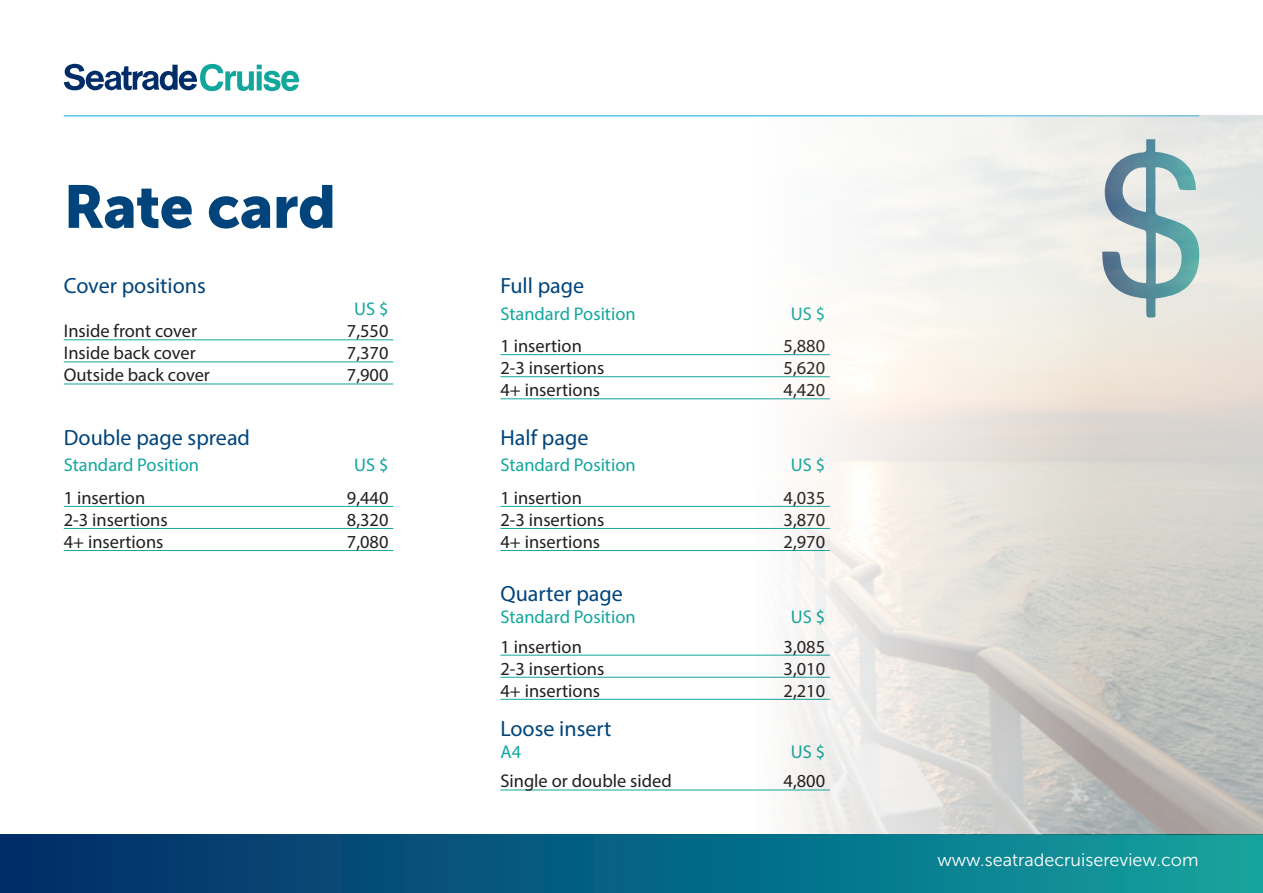
<style>
.page{position:relative;width:1263px;height:893px;background:#fff}
.page>*{position:absolute;margin:0;border:0;box-sizing:border-box;transform-origin:0 0}
.t1{font:60px "Museo Sans 900";letter-spacing:-.015em;color:#00447b}
.t2{font:22.05px "Myriad Pro";color:#00447b}
.t3{font:18.45px "Myriad Pro";color:#231f20}
.t4{font:18.45px "Myriad Pro";color:#12a79d}
.t5{font:18px "Museo Sans 300";color:#fff}
</style>
<div class="page">
<hr style="left:64px;top:115px;width:1135px;height:1px;background:#00aeef">
<div style="left:0;top:835px;width:1263px;height:58px;background:linear-gradient(to right,#002967,#10a0a0)"></div>
<svg style="left:64px;top:64px;width:235px;height:27px"></svg>
<hr style="left:64px;top:339px;width:329px;height:1px;background:#12a79d">
<hr style="left:64px;top:361px;width:329px;height:1px;background:#12a79d">
<hr style="left:64px;top:384px;width:329px;height:1px;background:#12a79d">
<hr style="left:64px;top:506px;width:329px;height:1px;background:#12a79d">
<hr style="left:64px;top:528px;width:329px;height:1px;background:#12a79d">
<hr style="left:64px;top:550px;width:329px;height:1px;background:#12a79d">
<hr style="left:500px;top:354px;width:330px;height:1px;background:#12a79d">
<hr style="left:500px;top:376px;width:330px;height:1px;background:#12a79d">
<hr style="left:500px;top:398px;width:330px;height:1px;background:#12a79d">
<hr style="left:500px;top:506px;width:330px;height:1px;background:#12a79d">
<hr style="left:500px;top:528px;width:330px;height:1px;background:#12a79d">
<hr style="left:500px;top:550px;width:330px;height:1px;background:#12a79d">
<hr style="left:500px;top:655px;width:330px;height:1px;background:#12a79d">
<hr style="left:500px;top:677px;width:330px;height:1px;background:#12a79d">
<hr style="left:500px;top:699px;width:330px;height:1px;background:#12a79d">
<hr style="left:500px;top:790px;width:330px;height:1px;background:#12a79d">
<img style="left:753px;top:115px;width:510px;height:720px">
<p class="t1" style="left:64px;top:173px;width:274px">Rate card</p>
<p class="t2" style="left:64px;top:272px;width:144px">Cover positions</p>
<p class="t4" style="left:354px;top:298px;width:36px">US $</p>
<p class="t3" style="left:64px;top:320px;width:135px">Inside front cover</p>
<p class="t3" style="left:347px;top:320px;width:43px">7,550</p>
<p class="t3" style="left:64px;top:342px;width:133px">Inside back cover</p>
<p class="t3" style="left:347px;top:342px;width:43px">7,370</p>
<p class="t3" style="left:64px;top:364px;width:148px">Outside back cover</p>
<p class="t3" style="left:347px;top:364px;width:43px">7,900</p>
<p class="t2" style="left:64px;top:424px;width:188px">Double page spread</p>
<p class="t4" style="left:64px;top:454px;width:137px">Standard Position</p>
<p class="t4" style="left:354px;top:454px;width:36px">US $</p>
<p class="t3" style="left:64px;top:486px;width:83px">1 insertion</p>
<p class="t3" style="left:347px;top:486px;width:43px">9,440</p>
<p class="t3" style="left:64px;top:508px;width:105px">2-3 insertions</p>
<p class="t3" style="left:347px;top:508px;width:43px">8,320</p>
<p class="t3" style="left:64px;top:530px;width:101px">4+ insertions</p>
<p class="t3" style="left:347px;top:530px;width:43px">7,080</p>
<p class="t2" style="left:500px;top:272px;width:85px">Full page</p>
<p class="t4" style="left:500px;top:302px;width:137px">Standard Position</p>
<p class="t4" style="left:791px;top:302px;width:36px">US $</p>
<p class="t3" style="left:500px;top:335px;width:83px">1 insertion</p>
<p class="t3" style="left:784px;top:335px;width:43px">5,880</p>
<p class="t3" style="left:500px;top:357px;width:105px">2-3 insertions</p>
<p class="t3" style="left:784px;top:357px;width:43px">5,620</p>
<p class="t3" style="left:500px;top:379px;width:101px">4+ insertions</p>
<p class="t3" style="left:784px;top:379px;width:43px">4,420</p>
<p class="t2" style="left:500px;top:424px;width:89px">Half page</p>
<p class="t4" style="left:500px;top:454px;width:137px">Standard Position</p>
<p class="t4" style="left:791px;top:454px;width:36px">US $</p>
<p class="t3" style="left:500px;top:486px;width:83px">1 insertion</p>
<p class="t3" style="left:784px;top:486px;width:43px">4,035</p>
<p class="t3" style="left:500px;top:508px;width:105px">2-3 insertions</p>
<p class="t3" style="left:784px;top:508px;width:43px">3,870</p>
<p class="t3" style="left:500px;top:530px;width:101px">4+ insertions</p>
<p class="t3" style="left:784px;top:530px;width:43px">2,970</p>
<p class="t2" style="left:500px;top:580px;width:124px">Quarter page</p>
<p class="t4" style="left:500px;top:605px;width:137px">Standard Position</p>
<p class="t4" style="left:791px;top:605px;width:36px">US $</p>
<p class="t3" style="left:500px;top:635px;width:83px">1 insertion</p>
<p class="t3" style="left:784px;top:635px;width:43px">3,085</p>
<p class="t3" style="left:500px;top:657px;width:105px">2-3 insertions</p>
<p class="t3" style="left:784px;top:657px;width:43px">3,010</p>
<p class="t3" style="left:500px;top:679px;width:101px">4+ insertions</p>
<p class="t3" style="left:784px;top:679px;width:43px">2,210</p>
<p class="t2" style="left:500px;top:715px;width:113px">Loose insert</p>
<p class="t4" style="left:500px;top:740px;width:22px">A4</p>
<p class="t4" style="left:791px;top:740px;width:36px">US $</p>
<p class="t3" style="left:500px;top:770px;width:173px">Single or double sided</p>
<p class="t3" style="left:784px;top:770px;width:43px">4,800</p>
<p class="t5" style="left:937px;top:850px;width:263px">www.seatradecruisereview.com</p>
</div>
